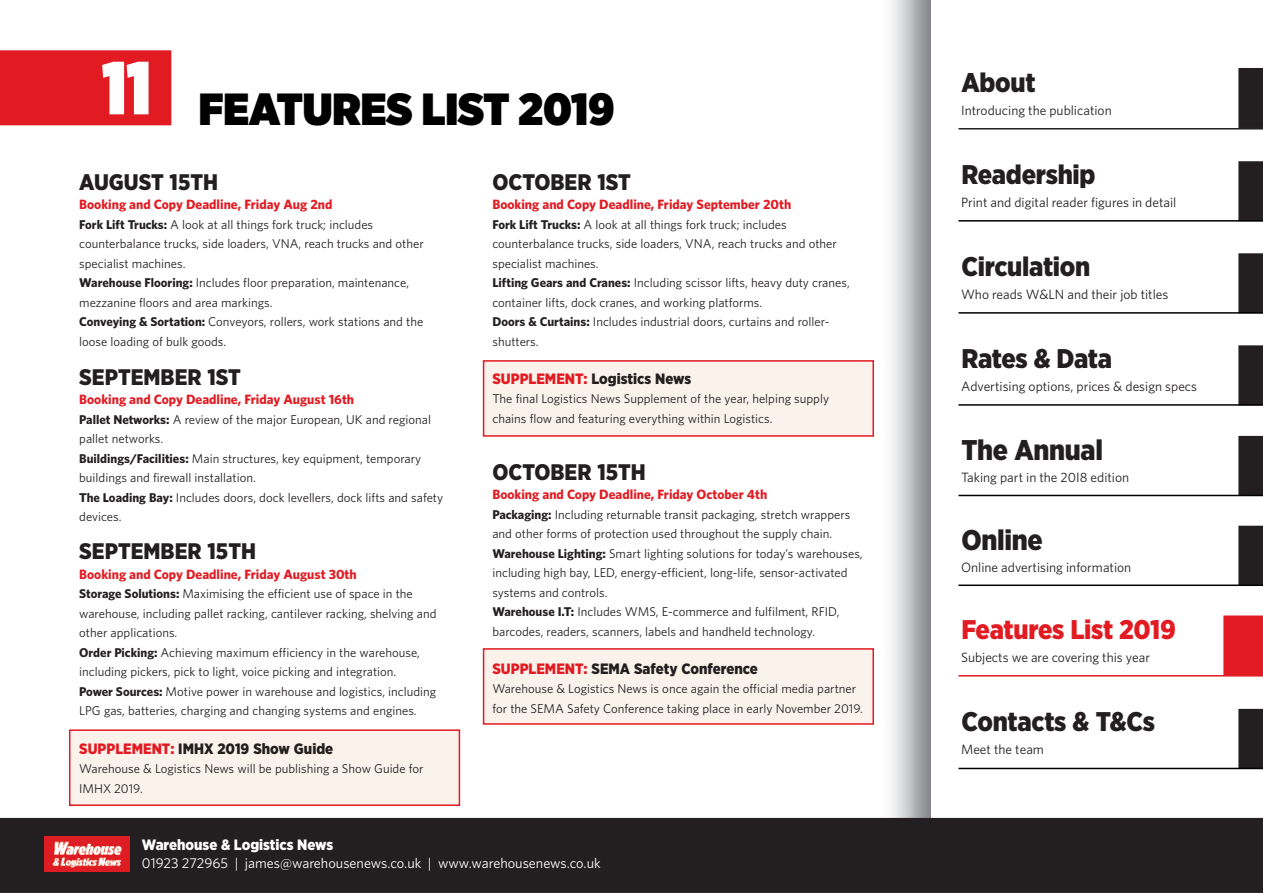
<style>
.page{position:relative;width:1263px;height:893px;background:#fff}
.page>*{position:absolute;margin:0;border:0;box-sizing:border-box;transform-origin:0 0}
.t1{font:900 45px "Gotham Narrow";color:#000}
.t2{font:900 28.5px "Gotham Narrow";letter-spacing:-.01em;color:#231f20}
.t3{font:900 27px "Gotham Narrow";letter-spacing:-.01em;color:#231f20}
.t4{font:900 27px "Gotham Narrow";letter-spacing:-.01em;color:#e21a21}
.t5{font:900 22.5px "Gotham Narrow";color:#231f20}
.t6{font:900 15px "Gotham Narrow";color:#231f20}
.t7{font:900 15px "Gotham Narrow";color:#fff}
.t8{font:14.25px "Whitney";color:#fff}
.t9{font:13.5px "Whitney";color:#231f20}
.t10{font:700 13.5px "Whitney";color:#e21a21}
.t11{font:12.75px/19.5px "Whitney";color:#231f20}
.s1{font-weight:700}
.s2{color:#e21a21}
</style>
<div class="page">
<div style="left:484px;top:650px;width:388px;height:73px;background:#fcf2ec"></div>
<div style="left:483px;top:648px;width:391px;height:77px;border:2px solid #e21a21"></div>
<div style="left:484px;top:362px;width:388px;height:73px;background:#fcf2ec"></div>
<div style="left:483px;top:360px;width:391px;height:77px;border:2px solid #e21a21"></div>
<div style="left:70px;top:731px;width:389px;height:73px;background:#fcf2ec"></div>
<div style="left:69px;top:729px;width:391px;height:77px;border:2px solid #e21a21"></div>
<hr style="left:958px;top:128px;width:305px;height:2px;background:#231f20">
<div style="left:1238px;top:161px;width:25px;height:60px;background:#231f20"></div>
<hr style="left:958px;top:220px;width:305px;height:2px;background:#000">
<div style="left:1238px;top:253px;width:25px;height:60px;background:#231f20"></div>
<hr style="left:958px;top:312px;width:305px;height:2px;background:#000">
<div style="left:1238px;top:345px;width:25px;height:60px;background:#231f20"></div>
<hr style="left:958px;top:404px;width:305px;height:2px;background:#000">
<div style="left:1238px;top:436px;width:25px;height:60px;background:#231f20"></div>
<hr style="left:958px;top:495px;width:305px;height:1px;background:#000">
<div style="left:1238px;top:526px;width:25px;height:60px;background:#231f20"></div>
<hr style="left:958px;top:584px;width:305px;height:2px;background:#000">
<div style="left:1223px;top:615px;width:40px;height:60px;background:#e21a21"></div>
<hr style="left:958px;top:675px;width:305px;height:1px;background:#e21a21">
<div style="left:1238px;top:709px;width:25px;height:60px;background:#231f20"></div>
<hr style="left:958px;top:768px;width:305px;height:1px;background:#000">
<div style="left:1238px;top:68px;width:25px;height:60px;background:#231f20"></div>
<div style="left:0;top:818px;width:1263px;height:75px;background:#231f20"></div>
<img style="left:45px;top:836px;width:84px;height:35px">
<div style="left:0;top:50px;width:171px;height:75px;background:#e21a21"></div>
<h1 class="t1" style="left:102px;top:93px;width:514px"><sup>11</sup> FEATURES LIST 2019</h1>
<h3 class="t5" style="left:79px;top:174px;width:140px">AUGUST 15TH</h3>
<p class="t10" style="left:79px;top:197px;width:255px">Booking and Copy Deadline, Friday Aug 2nd</p>
<p class="t11" style="left:79px;top:215px;width:346px"><span class="s1">Fork Lift Trucks:</span> A look at all things fork truck; includes counterbalance trucks, side loaders, VNA, reach trucks and other specialist machines.<br><span class="s1">Warehouse Flooring:</span> Includes floor preparation, maintenance, mezzanine floors and area markings.<br><span class="s1">Conveying &amp; Sortation:</span> Conveyors, rollers, work stations and the loose loading of bulk goods.</p>
<h3 class="t5" style="left:79px;top:369px;width:163px">SEPTEMBER 1ST</h3>
<p class="t10" style="left:79px;top:392px;width:276px">Booking and Copy Deadline, Friday August 16th</p>
<p class="t11" style="left:79px;top:410px;width:365px"><span class="s1">Pallet Networks:</span> A review of the major European, UK and regional pallet networks.<br><span class="s1">Buildings/Facilities:</span> Main structures, key equipment, temporary buildings and firewall installation.<br><span class="s1">The Loading Bay:</span> Includes doors, dock levellers, dock lifts and safety devices.</p>
<h3 class="t5" style="left:79px;top:544px;width:178px">SEPTEMBER 15TH</h3>
<p class="t10" style="left:79px;top:566px;width:279px">Booking and Copy Deadline, Friday August 30th</p>
<p class="t11" style="left:79px;top:584px;width:359px"><span class="s1">Storage Solutions:</span> Maximising the efficient use of space in the warehouse, including pallet racking, cantilever racking, shelving and other applications.<br><span class="s1">Order Picking:</span> Achieving maximum efficiency in the warehouse, including pickers, pick to light, voice picking and integration.<br><span class="s1">Power Sources:</span> Motive power in warehouse and logistics, including LPG gas, batteries, charging and changing systems and engines.</p>
<p class="t6" style="left:79px;top:743px;width:256px"><span class="s2">SUPPLEMENT:</span> IMHX 2019 Show Guide</p>
<p class="t11" style="left:79px;top:759px;width:346px">Warehouse &amp; Logistics News will be publishing a Show Guide for<br>IMHX 2019.</p>
<h3 class="t5" style="left:492px;top:174px;width:140px">OCTOBER 1ST</h3>
<p class="t10" style="left:492px;top:197px;width:300px">Booking and Copy Deadline, Friday September 20th</p>
<p class="t11" style="left:492px;top:215px;width:359px"><span class="s1">Fork Lift Trucks:</span> A look at all things fork truck; includes counterbalance trucks, side loaders, VNA, reach trucks and other specialist machines.<br><span class="s1">Lifting Gears and Cranes:</span> Including scissor lifts, heavy duty cranes, container lifts, dock cranes, and working platforms.<br><span class="s1">Doors &amp; Curtains:</span> Includes industrial doors, curtains and roller&shy;shutters.</p>
<p class="t6" style="left:492px;top:373px;width:200px"><span class="s2">SUPPLEMENT:</span> Logistics News</p>
<p class="t11" style="left:492px;top:389px;width:338px">The final Logistics News Supplement of the year, helping supply chains flow and featuring everything within Logistics.</p>
<h3 class="t5" style="left:492px;top:464px;width:155px">OCTOBER 15TH</h3>
<p class="t10" style="left:492px;top:486px;width:276px">Booking and Copy Deadline, Friday October 4th</p>
<p class="t11" style="left:492px;top:504px;width:372px"><span class="s1">Packaging:</span> Including returnable transit packaging, stretch wrappers and other forms of protection used throughout the supply chain.<br><span class="s1">Warehouse Lighting:</span> Smart lighting solutions for today’s warehouses, including high bay, LED, energy-efficient, long-life, sensor-activated systems and controls.<br><span class="s1">Warehouse I.T:</span> Includes WMS, E-commerce and fulfilment, RFID, barcodes, readers, scanners, labels and handheld technology.</p>
<p class="t6" style="left:492px;top:663px;width:267px"><span class="s2">SUPPLEMENT:</span> SEMA Safety Conference</p>
<p class="t11" style="left:492px;top:679px;width:372px">Warehouse &amp; Logistics News is once again the official media partner for the SEMA Safety Conference taking place in early November 2019.</p>
<p class="t7" style="left:142px;top:839px;width:193px">Warehouse &amp; Logistics News</p>
<p class="t8" style="left:142px;top:855px;width:460px">01923 272965 | james@warehousenews.co.uk | www.warehousenews.co.uk</p>
<h3 class="t3" style="left:961px;top:73px;width:76px">About</h3>
<p class="t9" style="left:961px;top:103px;width:152px">Introducing the publication</p>
<h3 class="t3" style="left:961px;top:165px;width:136px">Readership</h3>
<p class="t9" style="left:961px;top:195px;width:217px">Print and digital reader figures in detail</p>
<h3 class="t3" style="left:961px;top:257px;width:130px">Circulation</h3>
<p class="t9" style="left:961px;top:287px;width:209px">Who reads W&amp;LN and their job titles</p>
<h3 class="t3" style="left:961px;top:349px;width:152px">Rates &amp; Data</h3>
<p class="t9" style="left:961px;top:379px;width:238px">Advertising options, prices &amp; design specs</p>
<h2 class="t2" style="left:961px;top:440px;width:143px">The Annual</h2>
<p class="t9" style="left:961px;top:469px;width:170px">Taking part in the 20I8 edition</p>
<h2 class="t2" style="left:961px;top:530px;width:83px">Online</h2>
<p class="t9" style="left:961px;top:559px;width:172px">Online advertising information</p>
<h3 class="t4" style="left:961px;top:620px;width:216px">Features List 2019</h3>
<p class="t9" style="left:961px;top:650px;width:190px">Subjects we are covering this year</p>
<h3 class="t3" style="left:961px;top:712px;width:195px">Contacts &amp; T&amp;Cs</h3>
<p class="t9" style="left:961px;top:742px;width:84px">Meet the team</p>
</div>
